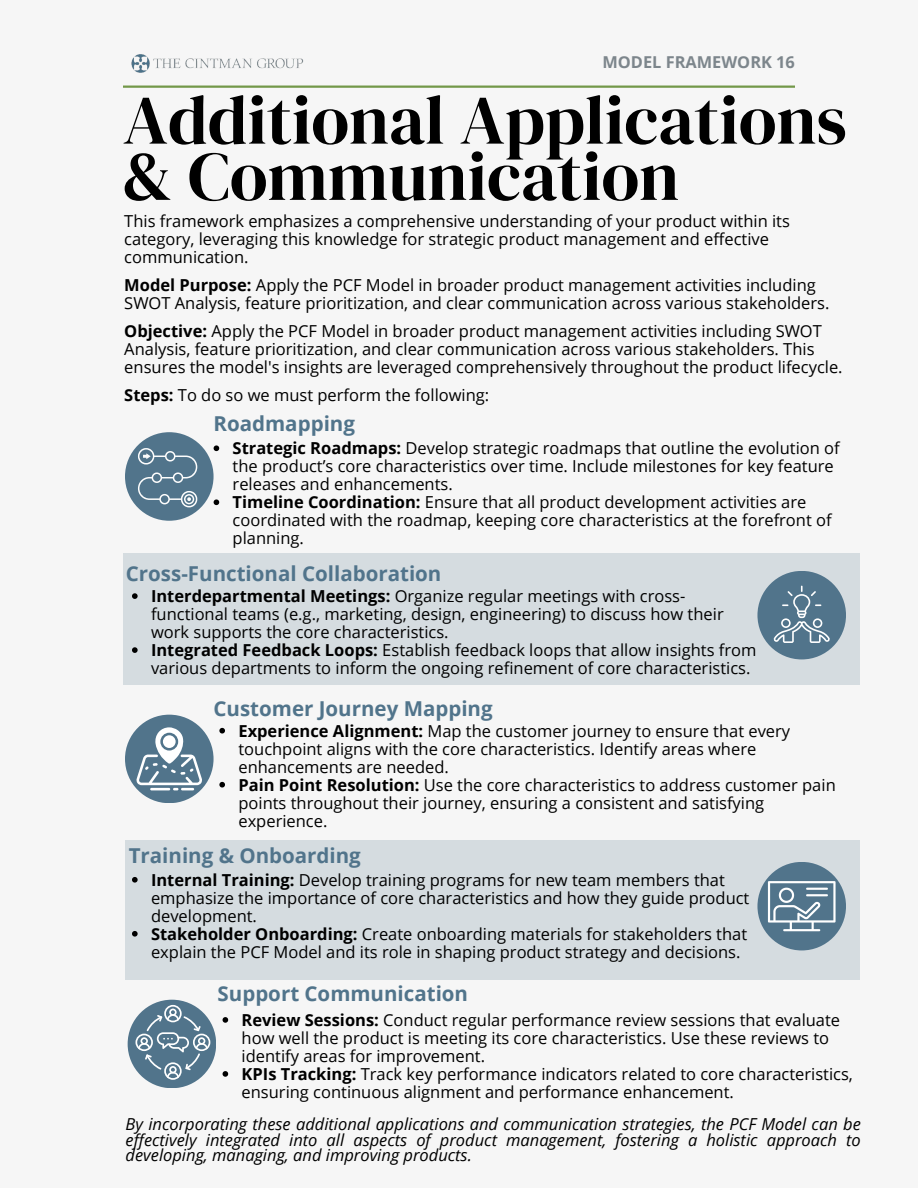
<style>
.page{position:relative;width:918px;height:1188px;background:#f6f6f6}
.page>*{position:absolute;margin:0;border:0;box-sizing:border-box;transform-origin:0 0}
.t1{font:69.3px/56.2px "DM Serif Display";color:#000}
.t2{font:700 20.55px "Open Sans";color:#51748b}
.t3{font:16.5px/18px "Open Sans";color:#000}
.t4{font:italic 16.5px/15.8px "Open Sans";color:#000;text-align:justify}
.t5{font:700 16.35px "Open Sans";color:#7d868c}
.s1{font-weight:700}
</style>
<div class="page">
<hr style="left:123px;top:86px;width:672px;height:2px;background:#739849">
<img style="left:131px;top:54px;width:173px;height:19px">
<div style="left:125px;top:432px;width:89px;height:89px;background:#51748b;border-radius:50%"></div>
<div style="left:123px;top:554px;width:736px;height:131px;background:#d5dce0"></div>
<div style="left:757px;top:571px;width:89px;height:88px;background:#51748b;border-radius:50%"></div>
<div style="left:125px;top:715px;width:89px;height:88px;background:#51748b;border-radius:50%"></div>
<div style="left:126px;top:840px;width:734px;height:140px;background:#d5dce0"></div>
<div style="left:757px;top:862px;width:89px;height:88px;background:#51748b;border-radius:50%"></div>
<div style="left:128px;top:1000px;width:88px;height:88px;background:#51748b;border-radius:50%"></div>
<svg style="left:138px;top:448px;width:59px;height:59px"></svg>
<svg style="left:773px;top:586px;width:57px;height:57px"></svg>
<svg style="left:136px;top:727px;width:66px;height:63px"></svg>
<svg style="left:768px;top:881px;width:67px;height:50px"></svg>
<svg style="left:135px;top:1005px;width:75px;height:75px"></svg>
<svg style="left:223px;top:1017px;width:5px;height:6px"></svg>
<svg style="left:223px;top:1071px;width:5px;height:6px"></svg>
<svg style="left:132px;top:593px;width:6px;height:6px"></svg>
<svg style="left:132px;top:647px;width:6px;height:6px"></svg>
<svg style="left:214px;top:445px;width:5px;height:6px"></svg>
<svg style="left:214px;top:499px;width:5px;height:6px"></svg>
<svg style="left:219px;top:728px;width:6px;height:6px"></svg>
<svg style="left:219px;top:782px;width:6px;height:6px"></svg>
<svg style="left:132px;top:877px;width:6px;height:6px"></svg>
<svg style="left:132px;top:931px;width:6px;height:6px"></svg>
<h2 class="t5" style="left:602px;top:51px;width:194px">MODEL FRAMEWORK 16</h2>
<p class="t1" style="left:123px;top:91px;width:725px">Additional Applications &amp; Communication</p>
<p class="t3" style="left:124px;top:212px;width:667px">This framework emphasizes a comprehensive understanding of your product within its category, leveraging this knowledge for strategic product management and effective communication.</p>
<p class="t3" style="left:124px;top:276px;width:707px"><span class="s1">Model Purpose:</span> Apply the PCF Model in broader product management activities including<br>SWOT Analysis, feature prioritization, and clear communication across various stakeholders.</p>
<p class="t3" style="left:124px;top:322px;width:720px"><span class="s1">Objective:</span> Apply the PCF Model in broader product management activities including SWOT<br>Analysis, feature prioritization, and clear communication across various stakeholders. This ensures the model's insights are leveraged comprehensively throughout the product lifecycle.</p>
<p class="t3" style="left:124px;top:385px;width:367px"><span class="s1">Steps:</span> To do so we must perform the following:</p>
<p class="t2" style="left:214px;top:409px;width:143px">Roadmapping</p>
<p class="t3" style="left:233px;top:439px;width:609px"><span class="s1">Strategic Roadmaps:</span> Develop strategic roadmaps that outline the evolution of the product’s core characteristics over time. Include milestones for key feature releases and enhancements.</p>
<p class="t3" style="left:233px;top:493px;width:601px"><span class="s1">Timeline Coordination:</span> Ensure that all product development activities are coordinated with the roadmap, keeping core characteristics at the forefront of planning.</p>
<h2 class="t2" style="left:126px;top:559px;width:317px">Cross-Functional Collaboration</h2>
<p class="t3" style="left:151px;top:587px;width:574px"><span class="s1">Interdepartmental Meetings:</span> Organize regular meetings with cross&shy;functional teams (e.g., marketing, design, engineering) to discuss how their work supports the core characteristics.</p>
<h1 class="t3" style="left:151px;top:641px;width:607px"><span class="s1">Integrated Feedback Loops:</span> Establish feedback loops that allow insights from various departments to inform the ongoing refinement of core characteristics.</h1>
<p class="t2" style="left:214px;top:694px;width:281px">Customer Journey Mapping</p>
<p class="t3" style="left:238px;top:721px;width:553px"><span class="s1">Experience Alignment:</span> Map the customer journey to ensure that every touchpoint aligns with the core characteristics. Identify areas where enhancements are needed.</p>
<h2 class="t3" style="left:238px;top:775px;width:599px"><span class="s1">Pain Point Resolution:</span> Use the core characteristics to address customer pain points throughout their journey, ensuring a consistent and satisfying experience.</h2>
<p class="t2" style="left:129px;top:841px;width:234px">Training &amp; Onboarding</p>
<p class="t3" style="left:151px;top:871px;width:600px"><span class="s1">Internal Training:</span> Develop training programs for new team members that emphasize the importance of core characteristics and how they guide product development.</p>
<h2 class="t3" style="left:151px;top:925px;width:598px"><span class="s1">Stakeholder Onboarding:</span> Create onboarding materials for stakeholders that explain the PCF Model and its role in shaping product strategy and decisions.</h2>
<p class="t2" style="left:218px;top:979px;width:252px">Support Communication</p>
<p class="t3" style="left:242px;top:1011px;width:600px"><span class="s1">Review Sessions:</span> Conduct regular performance review sessions that evaluate how well the product is meeting its core characteristics. Use these reviews to identify areas for improvement.</p>
<h3 class="t3" style="left:242px;top:1065px;width:613px"><span class="s1">KPIs Tracking:</span> Track key performance indicators related to core characteristics, ensuring continuous alignment and performance enhancement.</h3>
<p class="t4" style="left:126px;top:1115px;width:737px">By incorporating these additional applications and communication strategies, the PCF Model can be effectively integrated into all aspects of product management, fostering a holistic approach to developing, managing, and improving products.</p>
</div>
